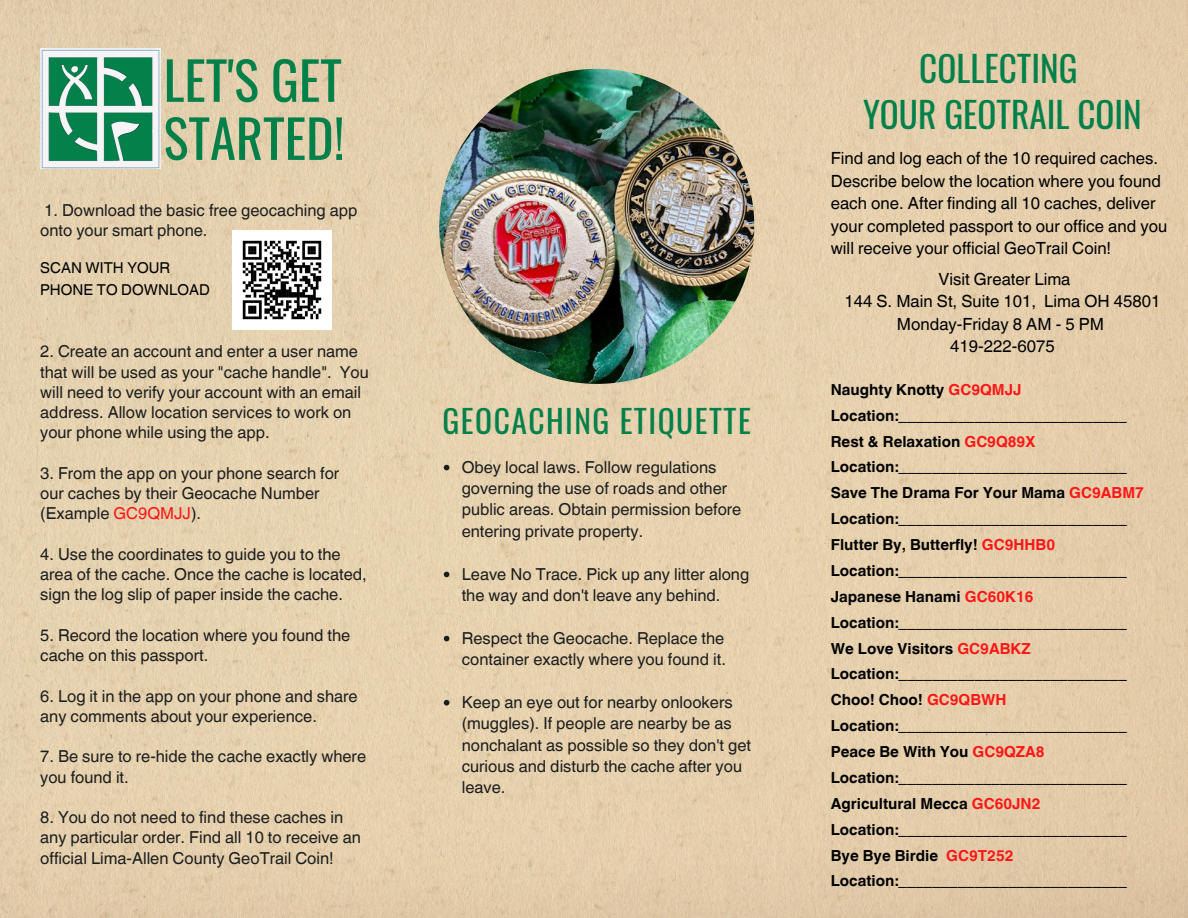
<style>
.page{position:relative;width:1188px;height:918px;background:#fff}
.page>*{position:absolute;margin:0;border:0;box-sizing:border-box;transform-origin:0 0}
.t1{font:52.5px "Oswald";color:#02804a}
.t2{font:35.25px "Oswald";color:#02804a}
.t3{font:31.5px "Oswald";letter-spacing:.045em;color:#02804a}
.t4{font:16.8px/22.5px "Helvetica World";color:#000}
.t5{font:16.5px/20.2px "Helvetica World";color:#1c1d1e}
.t6{font:700 15.15px "Helvetica World";color:#000}
.t7{font:15px/21.3px "Helvetica World";color:#000}
.s1{color:#ff1616}
</style>
<div class="page">
<img style="left:0;top:0;width:1188px;height:918px">
<img style="left:40px;top:48px;width:121px;height:121px">
<img style="left:439px;top:69px;width:315px;height:315px;border-radius:50%">
<img style="left:232px;top:231px;width:99px;height:99px">
<svg style="left:444px;top:465px;width:5px;height:5px"></svg>
<svg style="left:444px;top:572px;width:5px;height:5px"></svg>
<svg style="left:444px;top:636px;width:5px;height:5px"></svg>
<svg style="left:444px;top:700px;width:5px;height:6px"></svg>
<p class="t1" style="left:164px;top:39px;width:180px">LET'S GET</p>
<p class="t1" style="left:164px;top:97px;width:183px">STARTED!</p>
<p class="t5" style="left:40px;top:200px;width:319px">1. Download the basic free geocaching app onto your smart phone.</p>
<p class="t7" style="left:40px;top:257px;width:171px">SCAN WITH YOUR<br>PHONE TO DOWNLOAD</p>
<p class="t5" style="left:40px;top:342px;width:330px">2. Create an account and enter a user name that will be used as your "cache handle". You will need to verify your account with an email address. Allow location services to work on your phone while using the app.</p>
<p class="t5" style="left:40px;top:463px;width:301px">3. From the app on your phone search for</p>
<p class="t5" style="left:40px;top:483px;width:281px">our caches by their Geocache Number</p>
<p class="t5" style="left:40px;top:504px;width:162px">(Example <span class="s1">GC9QMJJ</span>).</p>
<p class="t5" style="left:40px;top:544px;width:328px">4. Use the coordinates to guide you to the area of the cache. Once the cache is located, sign the log slip of paper inside the cache.</p>
<p class="t5" style="left:40px;top:625px;width:312px">5. Record the location where you found the cache on this passport.</p>
<p class="t5" style="left:40px;top:686px;width:319px">6. Log it in the app on your phone and share any comments about your experience.</p>
<p class="t5" style="left:40px;top:747px;width:327px">7. Be sure to re-hide the cache exactly where you found it.</p>
<p class="t5" style="left:40px;top:807px;width:322px">8. You do not need to find these caches in any particular order. Find all 10 to receive an official Lima-Allen County GeoTrail Coin!</p>
<p class="t3" style="left:443px;top:397px;width:310px">GEOCACHING ETIQUETTE</p>
<p class="t5" style="left:462px;top:456px;width:281px;line-height:21.3px">Obey local laws. Follow regulations governing the use of roads and other public areas. Obtain permission before entering private property.</p>
<p class="t5" style="left:462px;top:563px;width:289px;line-height:21.3px">Leave No Trace. Pick up any litter along the way and don't leave any behind.</p>
<p class="t5" style="left:462px;top:627px;width:266px;line-height:21.3px">Respect the Geocache. Replace the container exactly where you found it.</p>
<p class="t5" style="left:462px;top:691px;width:291px;line-height:21.3px">Keep an eye out for nearby onlookers (muggles). If people are nearby be as nonchalant as possible so they don't get curious and disturb the cache after you leave.</p>
<p class="t2" style="left:919px;top:41px;width:160px">COLLECTING</p>
<p class="t2" style="left:863px;top:87px;width:280px">YOUR GEOTRAIL COIN</p>
<p class="t4" style="left:831px;top:147px;width:338px">Find and log each of the 10 required caches.<br>Describe below the location where you found each one. After finding all 10 caches, deliver your completed passport to our office and you will receive your official GeoTrail Coin!</p>
<p class="t4" style="left:938px;top:268px;width:134px">Visit Greater Lima</p>
<p class="t4" style="left:844px;top:290px;width:318px">144 S. Main St, Suite 101, Lima OH 45801</p>
<p class="t4" style="left:897px;top:313px;width:209px">Monday-Friday 8 AM - 5 PM</p>
<p class="t4" style="left:950px;top:335px;width:106px">419-222-6075</p>
<p class="t6" style="left:831px;top:377px;width:192px">Naughty Knotty <span class="s1">GC9QMJJ</span></p>
<p class="t6" style="left:831px;top:403px;width:298px">Location:___________________________</p>
<p class="t6" style="left:831px;top:429px;width:206px">Rest &amp; Relaxation <span class="s1">GC9Q89X</span></p>
<p class="t6" style="left:831px;top:455px;width:298px">Location:___________________________</p>
<p class="t6" style="left:831px;top:481px;width:315px">Save The Drama For Your Mama <span class="s1">GC9ABM7</span></p>
<p class="t6" style="left:831px;top:506px;width:298px">Location:___________________________</p>
<p class="t6" style="left:831px;top:532px;width:226px">Flutter By, Butterfly! <span class="s1">GC9HHB0</span></p>
<p class="t6" style="left:831px;top:558px;width:298px">Location:___________________________</p>
<p class="t6" style="left:831px;top:584px;width:204px">Japanese Hanami <span class="s1">GC60K16</span></p>
<p class="t6" style="left:831px;top:610px;width:298px">Location:___________________________</p>
<p class="t6" style="left:831px;top:636px;width:201px">We Love Visitors <span class="s1">GC9ABKZ</span></p>
<p class="t6" style="left:831px;top:662px;width:298px">Location:___________________________</p>
<p class="t6" style="left:831px;top:688px;width:177px">Choo! Choo! <span class="s1">GC9QBWH</span></p>
<p class="t6" style="left:831px;top:713px;width:298px">Location:___________________________</p>
<p class="t6" style="left:831px;top:739px;width:215px">Peace Be With You <span class="s1">GC9QZA8</span></p>
<p class="t6" style="left:831px;top:765px;width:298px">Location:___________________________</p>
<p class="t6" style="left:831px;top:791px;width:211px">Agricultural Mecca <span class="s1">GC60JN2</span></p>
<p class="t6" style="left:831px;top:817px;width:298px">Location:___________________________</p>
<p class="t6" style="left:831px;top:843px;width:184px">Bye Bye Birdie <span class="s1">GC9T252</span></p>
<p class="t6" style="left:831px;top:869px;width:298px">Location:___________________________</p>
</div>
